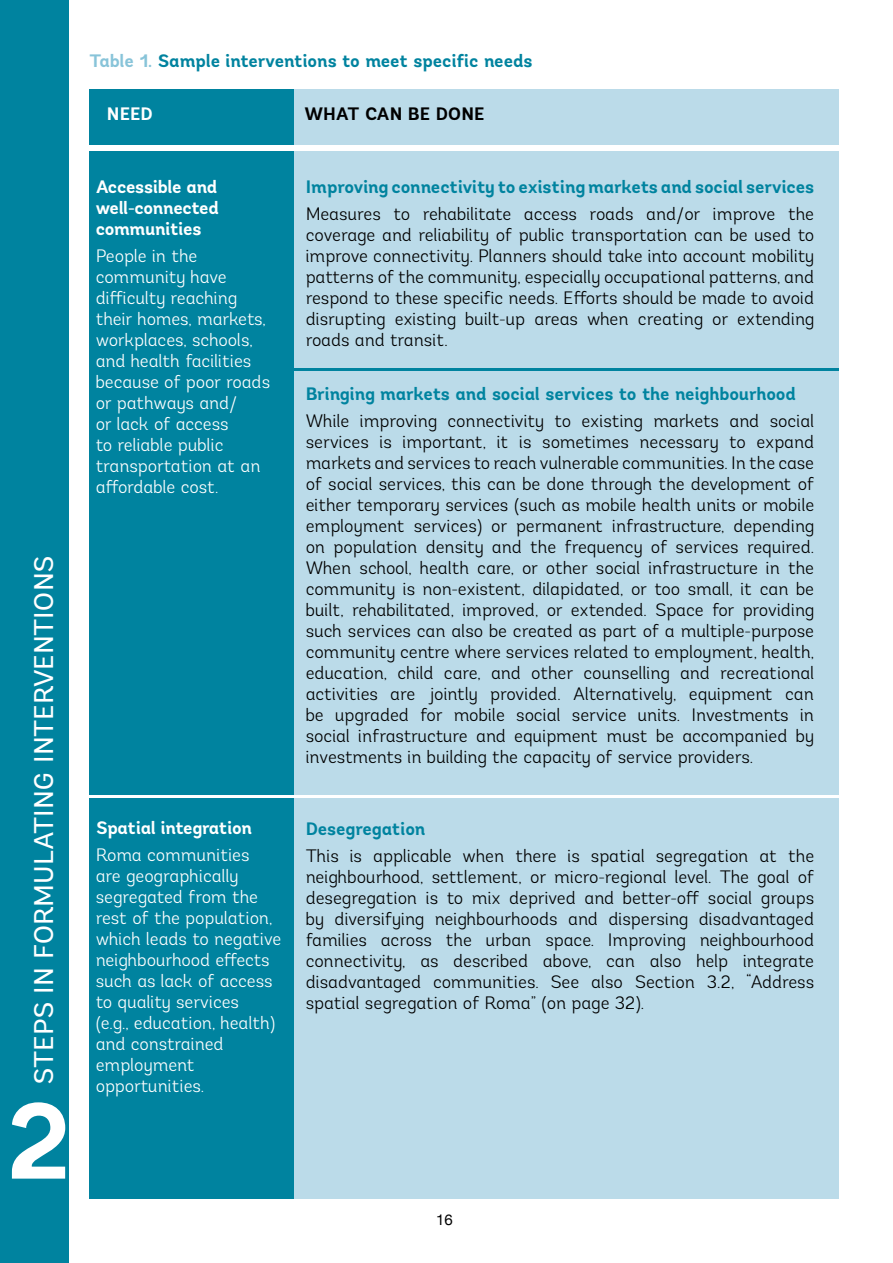
<style>
.page{position:relative;width:893px;height:1263px;background:#fff}
.page>*{position:absolute;margin:0;border:0;box-sizing:border-box;transform-origin:0 0}
.t1{font:700 108px "Andes";color:#fff}
.t2{font:27px "Andes";letter-spacing:-.01em;color:#fff}
.t3{font:300 18px/21px "Andes";letter-spacing:-.005em;color:#000;text-align:justify}
.t4{font:300 18px/21px "Andes";letter-spacing:-.005em;color:#fff}
.t5{font:700 18px "Andes";letter-spacing:-.005em;color:#00839f}
.t6{font:700 18px/21px "Andes";letter-spacing:-.02em;color:#fff;text-align:justify}
.t7{font:700 18px "Andes";color:#000}
.t8{font:15px "Helvetica Neue";color:#000}
.s1{color:#88c4d9}
</style>
<div class="page">
<div style="left:0;top:0;width:68px;height:1263px;background:#00839f"></div>
<div style="left:89px;top:151px;width:750px;height:1048px;background:#bbdbe9"></div>
<div style="left:89px;top:89px;width:750px;height:56px;background:#bbdbe9"></div>
<div style="left:89px;top:151px;width:205px;height:1048px;background:#00839f"></div>
<div style="left:89px;top:89px;width:205px;height:56px;background:#00839f"></div>
<hr style="left:89px;top:795px;width:751px;height:2px;background:#fff">
<hr style="left:294px;top:368px;width:545px;height:2px;background:#00839f">
<h2 class="t2" style="left:27px;top:1085px;width:531px;rotate:-90deg">STEPS IN FO RM ULATIN G INTERVENTIONS</h2>
<h1 class="t1" style="left:6px;top:1072px;width:67px">2</h1>
<p class="t5" style="left:89px;top:49px;width:445px"><span class="s1">Table 1.</span> Sample interventions to meet specific needs</p>
<p class="t6" style="left:107px;top:103px;width:48px">N eed</p>
<p class="t7" style="left:304px;top:102px;width:182px">What can be done</p>
<p class="t6" style="left:96px;top:176px;width:125px">Accessible and well-connected communities</p>
<p class="t4" style="left:96px;top:245px;width:176px">People in the community have difficulty reaching their homes, markets, workplaces, schools, and health facilities because of poor roads or pathways and/<br>or lack of access<br>to reliable public transportation at an affordable cost.</p>
<p class="t6" style="left:96px;top:818px;width:158px">Spatial integration</p>
<p class="t4" style="left:96px;top:845px;width:187px">Roma communities<br>are geographically segregated from the rest of the population, which leads to negative neighbourhood effects such as lack of access to quality services<br>(e.g., education, health) and constrained employment opportunities.</p>
<p class="t5" style="left:306px;top:175px;width:510px">Improving connectivity to existing markets and social services</p>
<p class="t3" style="left:306px;top:203px;width:510px">Measures to rehabilitate access roads and/or improve the coverage and reliability of public transportation can be used to improve connectivity. Planners should take into account mobility patterns of the community, especially occupational patterns, and respond to these specific needs. Efforts should be made to avoid disrupting existing built-up areas when creating or extending roads and transit.</p>
<p class="t5" style="left:306px;top:382px;width:492px">Bringing markets and social services to the neighbourhood</p>
<p class="t3" style="left:306px;top:410px;width:510px">While improving connectivity to existing markets and social services is important, it is sometimes necessary to expand markets and services to reach vulnerable communities. In the case of social services, this can be done through the development of either temporary services (such as mobile health units or mobile employment services) or permanent infrastructure, depending on population density and the frequency of services required.<br>When school, health care, or other social infrastructure in the community is non-existent, dilapidated, or too small, it can be built, rehabilitated, improved, or extended. Space for providing such services can also be created as part of a multiple-purpose community centre where services related to employment, health, education, child care, and other counselling and recreational activities are jointly provided. Alternatively, equipment can be upgraded for mobile social service units. Investments in social infrastructure and equipment must be accompanied by investments in building the capacity of service providers.</p>
<p class="t5" style="left:306px;top:817px;width:121px">Desegregation</p>
<p class="t3" style="left:306px;top:845px;width:510px">This is applicable when there is spatial segregation at the neighbourhood, settlement, or micro-regional level. The goal of desegregation is to mix deprived and better-off social groups by diversifying neighbourhoods and dispersing disadvantaged families across the urban space. Improving neighbourhood connectivity, as described above, can also help integrate disadvantaged communities. See also Section 3.2, “Address spatial segregation of Roma” (on page 32).</p>
<p class="t8" style="left:436px;top:1208px;width:18px">16</p>
</div>
